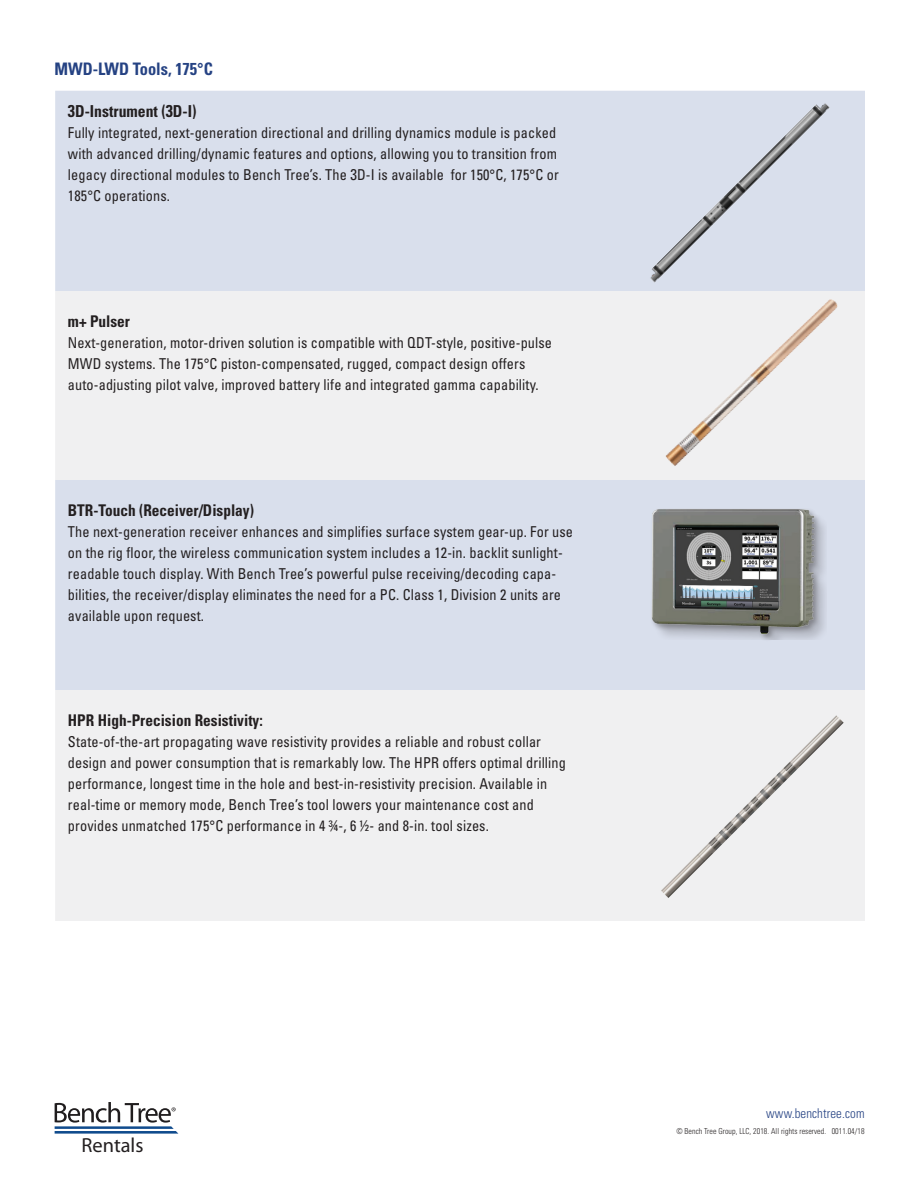
<style>
.page{position:relative;width:918px;height:1188px;background:#fff}
.page>*{position:absolute;margin:0;border:0;box-sizing:border-box;transform-origin:0 0}
.t1{font:20.4px "Myriad Pro";color:#231f20}
.Body_Text_Headline{font:700 condensed 17.25px "Univers";color:#254283;scale:.95 1}
.Body_Text_Sub_Headli{font:700 condensed 16.5px "Univers";color:#231f20;scale:.95 1}
.Body_Text_Sub_Headli-2{font:700 condensed 16.2px "Univers";color:#231f20;scale:.95 1}
.Table_Text_4_tools{font:condensed 15px/21px "Univers";letter-spacing:.01em;color:#231f20;scale:.95 1}
.Website{font:300 condensed 13.5px "Univers";letter-spacing:.01em;color:#254283;scale:.95 1}
.Copyright{font:300 condensed 8.25px "Univers";letter-spacing:.01em;color:#231f20;scale:.95 1}
.s1{font-size:17.1px}
.s2{font-size:15.6px}
</style>
<div class="page">
<div style="left:55px;top:91px;width:810px;height:200px;background:#d9dfec"></div>
<svg style="left:55px;top:291px;width:810px;height:630px;fill:#f0f0f1"></svg>
<img style="left:637px;top:91px;width:208px;height:200px">
<img style="left:617px;top:291px;width:248px;height:205px">
<div style="left:650px;top:508px;width:172px;height:133px;background:#231f20;opacity:.35"></div>
<div style="left:654px;top:512px;width:173px;height:127px;background:#231f20;opacity:.2"></div>
<img style="left:639px;top:509px;width:188px;height:126px">
<img style="left:661px;top:715px;width:183px;height:183px">
<svg style="left:55px;top:1102px;width:123px;height:32px"></svg>
<p class="Body_Text_Headline" style="left:55px;top:58px;width:168px">MWD-LWD Tools, 175°C</p>
<p class="Body_Text_Sub_Headli" style="left:68px;top:101px;width:137px"><span class="s1">3</span>D-Instrument (<span class="s1">3</span>D-I)</p>
<p class="Table_Text_4_tools" style="left:68px;top:122px;width:518px">Fully integrated, next-generation directional and drilling dynamics module is packed with advanced drilling/dynamic features and options, allowing you to transition from legacy directional modules to Bench Tree’s. The <span class="s2">3</span>D-I is available for 150°C, 175°C or 185°C operations.</p>
<p class="Body_Text_Sub_Headli-2" style="left:68px;top:311px;width:67px">m+ Pulser</p>
<p class="Table_Text_4_tools" style="left:68px;top:332px;width:511px">Next-generation, motor-driven solution is compatible with QDT-style, positive-pulse<br>MWD systems. The 175°C piston-compensated, rugged, compact design offers auto-adjusting pilot valve, improved battery life and integrated gamma capability.</p>
<p class="Body_Text_Sub_Headli-2" style="left:68px;top:500px;width:197px">BTR-Touch (Receiver/Display)</p>
<p class="Table_Text_4_tools" style="left:68px;top:521px;width:533px">The next-generation receiver enhances and simplifies surface system gear-up. For use on the rig floor, the wireless communication system includes a 12-in. backlit sunlight&shy;readable touch display. With Bench Tree’s powerful pulse receiving/decoding capa&shy;bilities, the receiver/display eliminates the need for a PC. Class 1, Division 2 units are available upon request.</p>
<p class="Body_Text_Sub_Headli-2" style="left:68px;top:710px;width:207px">HPR High-Precision Resistivity:</p>
<p class="Table_Text_4_tools" style="left:68px;top:731px;width:526px">State-of-the-art propagating wave resistivity provides a reliable and robust collar design and power consumption that is remarkably low. The HPR offers optimal drilling performance, longest time in the hole and best-in-resistivity precision. Available in real-time or memory mode, Bench Tree’s tool lowers your maintenance cost and provides unmatched 175°C performance in 4 ¾-, 6 ½- and 8-in. tool sizes.</p>
<p class="t1" style="left:82px;top:1133px;width:64px">Rentals</p>
<p class="Website" style="left:766px;top:1105px;width:105px">www.benchtree.com</p>
<p class="Copyright" style="left:676px;top:1126px;width:200px">© Bench Tree Group, LLC, 2018. All rights reserved. 0011.04/18</p>
</div>
